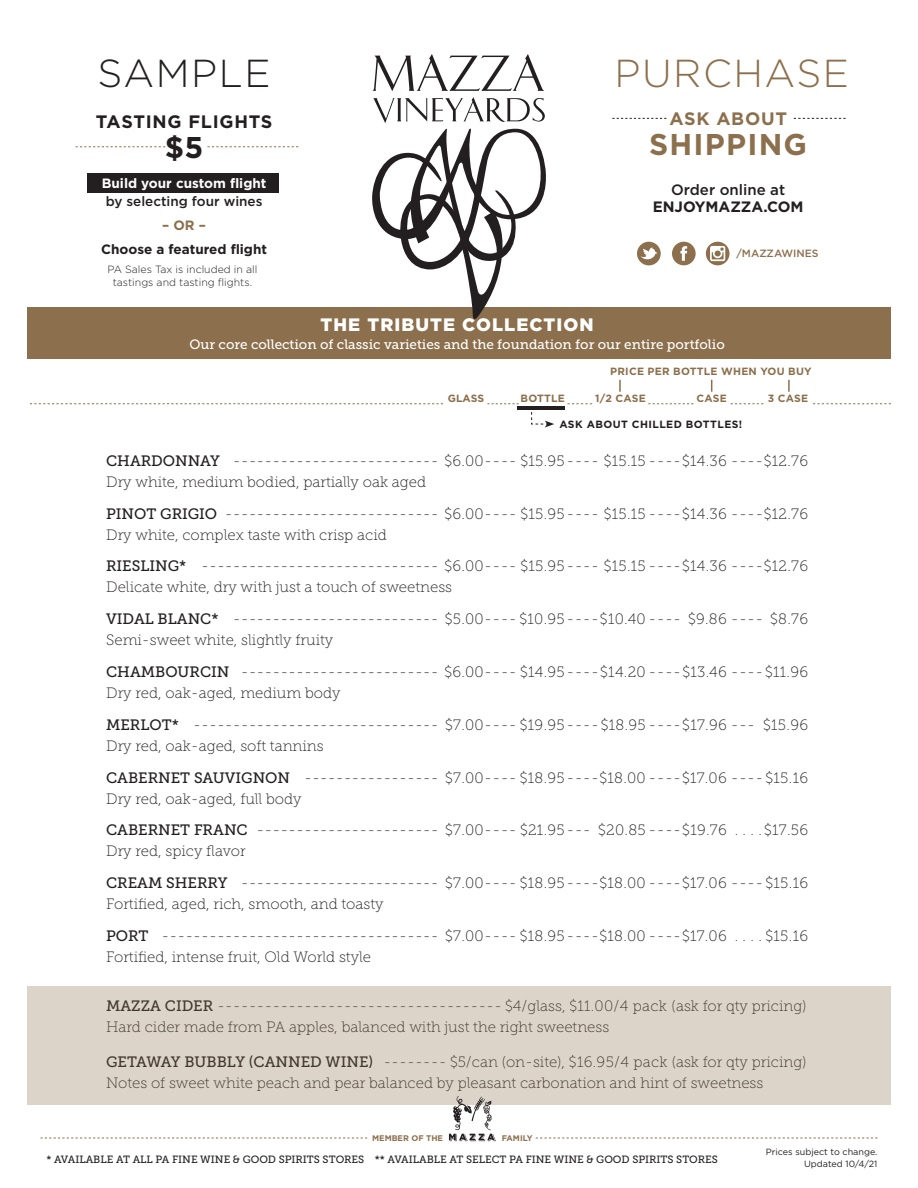
<style>
.page{position:relative;width:918px;height:1188px;background:#fff}
.page>*{position:absolute;margin:0;border:0;box-sizing:border-box;transform-origin:0 0}
.t1{font:300 39px "Gotham";letter-spacing:.04em;color:#8c6f4c}
.t2{font:300 39px "Gotham";letter-spacing:.04em;color:#231f20}
.t3{font:700 30px "Gotham";letter-spacing:.04em;color:#8c6f4c}
.t4{font:700 30px "Gotham";color:#231f20}
.t5{font:900 18px "Gotham";letter-spacing:.06em;color:#fff}
.t6{font:700 18px "Gotham";letter-spacing:.04em;color:#231f20}
.t7{font:700 18px "Gotham";letter-spacing:.04em;color:#8c6f4c}
.t8{font:15px/21px "Museo Slab 100";color:#231f20}
.t9{font:15px "Museo Slab 100";letter-spacing:.02em;color:#231f20}
.t10{font:700 15px/17.4px "Gotham";color:#231f20;text-align:center}
.t11{font:13.5px "Museo Slab 500";color:#fff}
.t12{font:700 13.5px/18px "Gotham";color:#fff}
.t13{font:700 13.5px "Gotham";color:#231f20}
.t14{font:700 13.5px "Gotham";color:#8c6f4c}
.t15{font:10.5px "Museo Slab 500";color:#231f20}
.t16{font:700 10.5px "Gotham";letter-spacing:.02em;color:#8c6f4c}
.t17{font:300 10.5px/13.5px "Gotham";color:#231f20;text-align:center}
.t18{font:700 10.5px "Gotham";letter-spacing:.04em;color:#231f20}
.t19{font:500 10.5px "Gotham";color:#8c6f4c}
.t20{font:9px/11.4px "Gotham";color:#231f20;text-align:right}
.t21{font:700 8.1px "Gotham";color:#8c6f4c}
.s1{font-weight:500;color:#231f20}
.s2{font-weight:500}
.s3{font-family:"Museo Slab 500"}
</style>
<div class="page">
<div style="left:27px;top:308px;width:864px;height:51px;background:#8c6f4c"></div>
<hr style="left:517px;top:406px;width:48px;height:4px;background:#231f20">
<svg style="left:531px;top:412px;width:23px;height:16px"></svg>
<div style="left:87px;top:174px;width:192px;height:19px;background:#231f20"></div>
<div style="left:27px;top:986px;width:864px;height:119px;background:#dcd4c9"></div>
<svg style="left:813px;top:404px;width:78px;height:1px"></svg>
<svg style="left:731px;top:404px;width:32px;height:1px"></svg>
<svg style="left:648px;top:404px;width:45px;height:1px"></svg>
<svg style="left:567px;top:404px;width:25px;height:1px"></svg>
<svg style="left:487px;top:404px;width:32px;height:1px"></svg>
<svg style="left:30px;top:404px;width:413px;height:1px"></svg>
<svg style="left:619px;top:380px;width:2px;height:12px"></svg>
<svg style="left:711px;top:380px;width:1px;height:12px"></svg>
<svg style="left:788px;top:380px;width:2px;height:12px"></svg>
<svg style="left:373px;top:54px;width:171px;height:37px"></svg>
<svg style="left:372px;top:97px;width:174px;height:222px"></svg>
<svg style="left:76px;top:146px;width:89px;height:1px"></svg>
<svg style="left:207px;top:146px;width:91px;height:1px"></svg>
<svg style="left:612px;top:118px;width:54px;height:1px"></svg>
<svg style="left:672px;top:242px;width:24px;height:23px"></svg>
<svg style="left:706px;top:242px;width:24px;height:23px"></svg>
<svg style="left:637px;top:242px;width:24px;height:23px"></svg>
<svg style="left:794px;top:118px;width:52px;height:1px"></svg>
<svg style="left:449px;top:1096px;width:47px;height:45px"></svg>
<svg style="left:40px;top:1138px;width:327px;height:1px"></svg>
<svg style="left:536px;top:1138px;width:342px;height:1px"></svg>
<p class="t2" style="left:98px;top:48px;width:175px">SAMPLE</p>
<p class="t1" style="left:615px;top:48px;width:236px">PURCHASE</p>
<p class="t6" style="left:96px;top:110px;width:178px">TASTING FLIGHTS</p>
<p class="t4" style="left:165px;top:127px;width:40px">$5</p>
<p class="t12" style="left:102px;top:174px;width:166px">Build your custom flight <span class="s1">by selecting four wines</span></p>
<p class="t14" style="left:162px;top:216px;width:45px">– OR –</p>
<p class="t13" style="left:101px;top:240px;width:167px">Choose a featured flight</p>
<p class="t17" style="left:108px;top:262px;width:151px">PA Sales Tax is included in all tastings and tasting flights.</p>
<p class="t7" style="left:669px;top:107px;width:119px">ASK ABOUT</p>
<p class="t3" style="left:649px;top:124px;width:159px">SHIPPING</p>
<p class="t10" style="left:653px;top:181px;width:152px"><span class="s2">Order online at<br></span>ENJOYMAZZA.COM</p>
<p class="t19" style="left:736px;top:246px;width:83px">/MAZZAWINES</p>
<p class="t5" style="left:321px;top:312px;width:275px">THE TRIBUTE COLLECTION</p>
<p class="t11" style="left:189px;top:337px;width:537px">Our core collection of classic varieties and the foundation for our entire portfolio</p>
<p class="t16" style="left:610px;top:364px;width:203px">PRICE PER BOTTLE WHEN YOU BUY</p>
<p class="t16" style="left:448px;top:391px;width:38px">GLASS</p>
<p class="t16" style="left:521px;top:391px;width:46px">BOTTLE</p>
<p class="t16" style="left:595px;top:391px;width:52px">1/2 CASE</p>
<p class="t16" style="left:697px;top:391px;width:32px">CASE</p>
<p class="t16" style="left:768px;top:391px;width:42px">3 CASE</p>
<p class="t18" style="left:559px;top:418px;width:185px">ASK ABOUT CHILLED BOTTLES!</p>
<p class="t8" style="left:106px;top:450px;width:704px"><span class="s3">CHARDONNAY</span> -------------------------- $6.00---- $15.95---- $15.15 ----$14.36 ----$12.76<br>Dry white, medium bodied, partially oak aged</p>
<p class="t8" style="left:106px;top:503px;width:704px"><span class="s3">PINOT GRIGIO</span> --------------------------- $6.00---- $15.95---- $15.15 ----$14.36 ----$12.76<br>Dry white, complex taste with crisp acid</p>
<p class="t8" style="left:106px;top:556px;width:704px"><span class="s3">RIESLING*</span> ------------------------------ $6.00---- $15.95---- $15.15 ----$14.36 ----$12.76<br>Delicate white, dry with just a touch of sweetness</p>
<p class="t8" style="left:106px;top:609px;width:704px"><span class="s3">VIDAL BLANC*</span> -------------------------- $5.00---- $10.95----$10.40 ---- $9.86 ---- $8.76<br>Semi-sweet white, slightly fruity</p>
<p class="t8" style="left:106px;top:661px;width:704px"><span class="s3">CHAMBOURCIN</span> ------------------------- $6.00---- $14.95----$14.20 ----$13.46 ----$11.96<br>Dry red, oak-aged, medium body</p>
<p class="t8" style="left:106px;top:714px;width:704px"><span class="s3">MERLOT*</span> ------------------------------- $7.00---- $19.95----$18.95 ----$17.96 --- $15.96<br>Dry red, oak-aged, soft tannins</p>
<p class="t8" style="left:106px;top:767px;width:704px"><span class="s3">CABERNET SAUVIGNON</span> ----------------- $7.00---- $18.95----$18.00 ----$17.06 ---- $15.16<br>Dry red, oak-aged, full body</p>
<p class="t9" style="left:106px;top:822px;width:626px"><span class="s3">CABERNET FRANC</span> ----------------------- $7.00---- $21.95--- $20.85 ----$19.76 ....</p>
<p class="t8" style="left:764px;top:820px;width:46px">$17.56</p>
<p class="t8" style="left:106px;top:841px;width:141px">Dry red, spicy flavor</p>
<p class="t8" style="left:106px;top:873px;width:704px"><span class="s3">CREAM SHERRY</span> ------------------------- $7.00---- $18.95----$18.00 ----$17.06 ---- $15.16<br>Fortified, aged, rich, smooth, and toasty</p>
<p class="t9" style="left:106px;top:928px;width:626px"><span class="s3">PORT</span> ----------------------------------- $7.00---- $18.95----$18.00 ----$17.06 ....</p>
<p class="t8" style="left:766px;top:925px;width:44px">$15.16</p>
<p class="t8" style="left:106px;top:946px;width:266px">Fortified, intense fruit, Old World style</p>
<p class="t8" style="left:106px;top:996px;width:702px"><span class="s3">MAZZA CIDER</span> ------------------------------------ $4/glass, $11.00/4 pack (ask for qty pricing)<br>Hard cider made from PA apples, balanced with just the right sweetness</p>
<p class="t8" style="left:106px;top:1051px;width:702px"><span class="s3">GETAWAY BUBBLY (CANNED WINE)</span> -------- $5/can (on-site), $16.95/4 pack (ask for qty pricing)<br>Notes of sweet white peach and pear balanced by pleasant carbonation and hint of sweetness</p>
<p class="t21" style="left:372px;top:1132px;width:72px">MEMBER OF THE</p>
<p class="t21" style="left:502px;top:1132px;width:32px">FAMILY</p>
<p class="t15" style="left:46px;top:1154px;width:673px">* AVAILABLE AT ALL PA FINE WINE &amp; GOOD SPIRITS STORES ** AVAILABLE AT SELECT PA FINE WINE &amp; GOOD SPIRITS STORES</p>
<p class="t20" style="left:766px;top:1146px;width:113px">Prices subject to change.<br>Updated 10/4/21</p>
</div>
